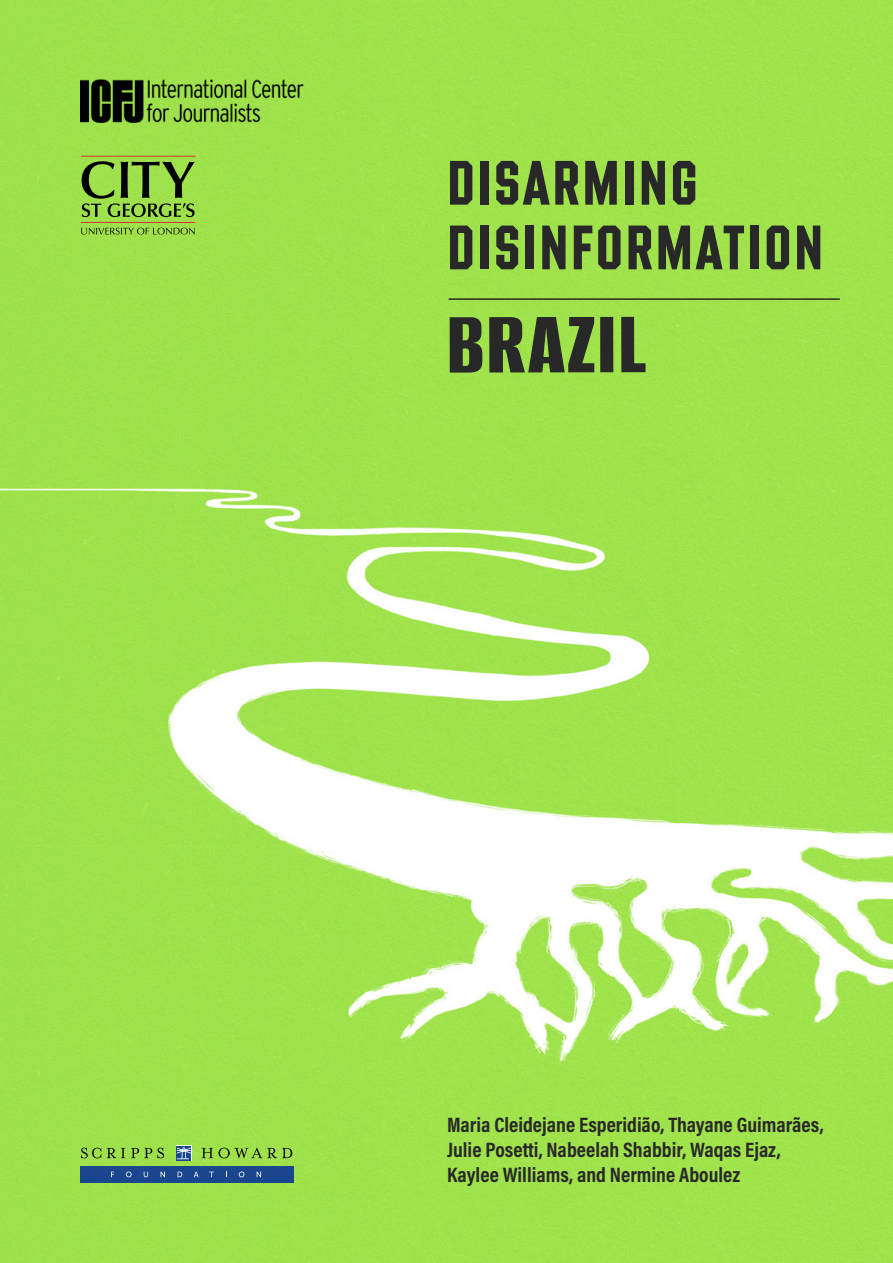
<style>
.page{position:relative;width:893px;height:1263px;background:#fff}
.page>*{position:absolute;margin:0;border:0;box-sizing:border-box;transform-origin:0 0}
.t1{font:800 93.6px "Alumni Sans";letter-spacing:.015em;color:#292829}
.t2{font:700 condensed 62.55px/64.7px "Shuttleblock";letter-spacing:.04em;color:#292829}
.t3{font:700 21px/25.2px "Acumin Pro Cond";color:#292829}
</style>
<div class="page">
<img style="left:0;top:0;width:893px;height:1263px">
<img style="left:81px;top:70px;width:238px;height:62px">
<hr style="left:449px;top:298px;width:391px;height:2px;background:#292829">
<svg style="left:176px;top:1145px;width:16px;height:16px"></svg>
<div style="left:80px;top:1166px;width:214px;height:17px;background:#19468d"></div>
<svg style="left:81px;top:1147px;width:20px;height:11px"></svg>
<svg style="left:107px;top:1148px;width:18px;height:10px"></svg>
<svg style="left:131px;top:1147px;width:33px;height:11px"></svg>
<svg style="left:202px;top:1148px;width:90px;height:10px"></svg>
<svg style="left:111px;top:1171px;width:3px;height:6px"></svg>
<svg style="left:126px;top:1171px;width:6px;height:6px"></svg>
<svg style="left:144px;top:1171px;width:4px;height:6px"></svg>
<svg style="left:161px;top:1171px;width:4px;height:6px"></svg>
<svg style="left:178px;top:1171px;width:4px;height:6px"></svg>
<svg style="left:194px;top:1171px;width:5px;height:6px"></svg>
<svg style="left:209px;top:1171px;width:5px;height:6px"></svg>
<svg style="left:239px;top:1171px;width:5px;height:6px"></svg>
<svg style="left:257px;top:1171px;width:4px;height:6px"></svg>
<svg style="left:81px;top:228px;width:114px;height:7px"></svg>
<hr style="left:81px;top:156px;width:114px;height:1px;background:#d82231">
<hr style="left:81px;top:222px;width:114px;height:1px;background:#d82231">
<svg style="left:82px;top:161px;width:113px;height:56px;background:#72a236"></svg>
<h2 class="t2" style="left:447px;top:151px;width:378px">DISARMING<br>DISINFORMATION</h2>
<h1 class="t1" style="left:447px;top:290px;width:201px">BRAZIL</h1>
<p class="t3" style="left:447px;top:1112px;width:378px">Maria Cleidejane Esperidião, Thayane Guimarães,<br>Julie Posetti, Nabeelah Shabbir, Waqas Ejaz,<br>Kaylee Williams, and Nermine Aboulez</p>
</div>
